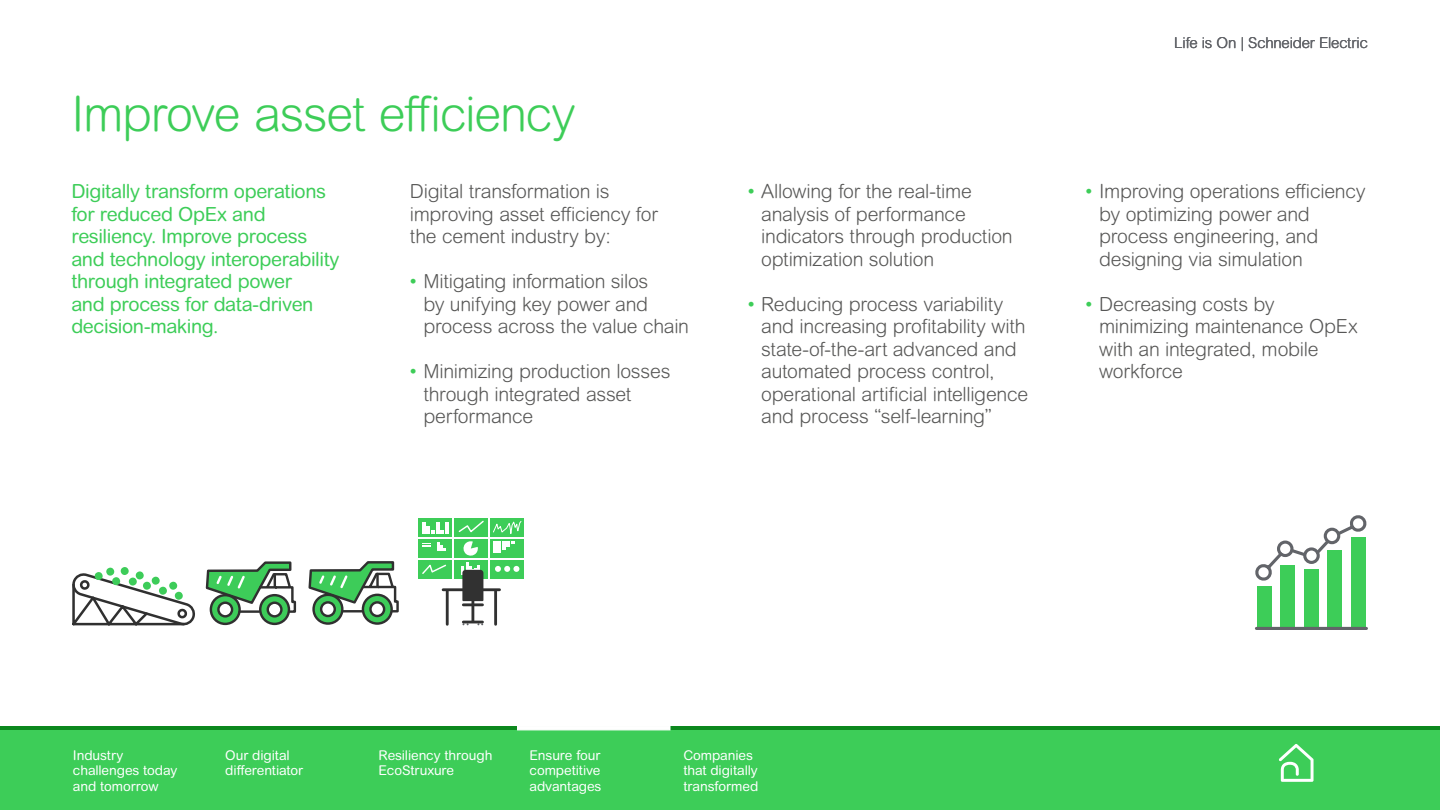
<style>
.page{position:relative;width:1440px;height:810px;background:#fff}
.page>*{position:absolute;margin:0;border:0;box-sizing:border-box;transform-origin:0 0}
.t1{font:300 48.75px "Arial Rounded MT Pro";letter-spacing:-.03em;color:#3dcd58}
.t2{font:300 19.5px/22.5px "Arial Rounded MT Pro";letter-spacing:-.015em;color:#575756}
.t3{font:19.5px/22.5px "Arial Rounded MT Pro";letter-spacing:-.02em;color:#3dcd58}
.t4{font:300 15px "Arial Rounded MT Pro";letter-spacing:-.01em;color:#626469}
.t5{font:13.5px/15.8px "Arial Rounded MT Pro";letter-spacing:-.01em;color:#fff}
.s1{font-weight:400;color:#3dcd58}
</style>
<div class="page">
<div style="left:0;top:726px;width:1440px;height:84px;background:#3dcd58"></div>
<hr style="left:0;top:726px;width:1440px;height:4px;background:#0c881e">
<svg style="left:1279px;top:744px;width:35px;height:38px"></svg>
<svg style="left:517px;top:726px;width:153px;height:4px"></svg>
<svg style="left:72px;top:567px;width:123px;height:59px"></svg>
<svg style="left:211px;top:595px;width:29px;height:29px"></svg>
<div style="left:210px;top:594px;width:31px;height:31px;border:2px solid #303030;border-radius:50%"></div>
<div style="left:217px;top:602px;width:16px;height:16px;border:2px solid #303030;border-radius:50%"></div>
<svg style="left:260px;top:595px;width:29px;height:29px"></svg>
<div style="left:259px;top:594px;width:31px;height:31px;border:2px solid #303030;border-radius:50%"></div>
<div style="left:267px;top:602px;width:16px;height:16px;border:2px solid #303030;border-radius:50%"></div>
<svg style="left:314px;top:595px;width:28px;height:29px"></svg>
<div style="left:312px;top:594px;width:32px;height:31px;border:2px solid #303030;border-radius:50%"></div>
<div style="left:320px;top:601px;width:16px;height:16px;border:2px solid #303030;border-radius:50%"></div>
<svg style="left:363px;top:595px;width:29px;height:29px"></svg>
<div style="left:362px;top:594px;width:31px;height:31px;border:2px solid #303030;border-radius:50%"></div>
<div style="left:369px;top:601px;width:16px;height:16px;border:2px solid #303030;border-radius:50%"></div>
<svg style="left:205px;top:561px;width:194px;height:53px"></svg>
<div style="left:419px;top:518px;width:33px;height:19px;background:#3dcd58"></div>
<div style="left:454px;top:518px;width:34px;height:19px;background:#3dcd58"></div>
<div style="left:490px;top:518px;width:33px;height:19px;background:#3dcd58"></div>
<div style="left:419px;top:539px;width:33px;height:19px;background:#3dcd58"></div>
<div style="left:454px;top:539px;width:34px;height:19px;background:#3dcd58"></div>
<div style="left:490px;top:539px;width:33px;height:19px;background:#3dcd58"></div>
<div style="left:419px;top:560px;width:33px;height:19px;background:#3dcd58"></div>
<div style="left:454px;top:560px;width:34px;height:19px;background:#3dcd58"></div>
<div style="left:490px;top:560px;width:33px;height:19px;background:#3dcd58"></div>
<svg style="left:422px;top:564px;width:24px;height:10px"></svg>
<svg style="left:422px;top:543px;width:8px;height:4px"></svg>
<svg style="left:422px;top:522px;width:27px;height:12px"></svg>
<svg style="left:458px;top:520px;width:26px;height:13px"></svg>
<svg style="left:437px;top:543px;width:8px;height:8px"></svg>
<svg style="left:493px;top:521px;width:29px;height:31px"></svg>
<svg style="left:495px;top:566px;width:24px;height:6px"></svg>
<svg style="left:461px;top:541px;width:24px;height:64px"></svg>
<hr style="left:463px;top:603px;width:19px;height:3px;background:#313131">
<svg style="left:463px;top:620px;width:20px;height:5px"></svg>
<hr style="left:471px;top:595px;width:3px;height:27px;background:#313131">
<hr style="left:446px;top:591px;width:3px;height:33px;background:#313131">
<hr style="left:494px;top:591px;width:3px;height:33px;background:#313131">
<hr style="left:443px;top:588px;width:57px;height:3px;background:#313131">
<svg style="left:1255px;top:515px;width:113px;height:115px"></svg>
<h1 class="t1" style="left:71px;top:85px;width:506px">Improve asset efficiency</h1>
<p class="t3" style="left:71px;top:181px;width:270px">Digitally transform operations for reduced OpEx and resiliency. Improve process and technology interoperability through integrated power<br>and process for data-driven decision-making.</p>
<p class="t2" style="left:410px;top:181px;width:250px">Digital transformation is improving asset efficiency for the cement industry by:</p>
<p class="t2" style="left:423px;top:271px;width:267px;text-indent:-13px"><span class="s1">•</span> Mitigating information silos<br>by unifying key power and process across the value chain</p>
<p class="t2" style="left:423px;top:361px;width:249px;text-indent:-13px"><span class="s1">•</span> Minimizing production losses through integrated asset performance</p>
<p class="t2" style="left:761px;top:181px;width:253px;text-indent:-13px"><span class="s1">•</span> Allowing for the real-time analysis of performance indicators through production optimization solution</p>
<p class="t2" style="left:761px;top:293px;width:269px;text-indent:-13px"><span class="s1">•</span> Reducing process variability and increasing profitability with state-of-the-art advanced and automated process control, operational artificial intelligence and process “self-learning”</p>
<p class="t4" style="left:1174px;top:34px;width:195px">Life is On | Schneider Electric</p>
<p class="t2" style="left:1099px;top:181px;width:268px;text-indent:-13px"><span class="s1">•</span> Improving operations efficiency by optimizing power and process engineering, and designing via simulation</p>
<p class="t2" style="left:1099px;top:293px;width:260px;text-indent:-13px"><span class="s1">•</span> Decreasing costs by minimizing maintenance OpEx with an integrated, mobile workforce</p>
<p class="t5" style="left:73px;top:747px;width:106px">Industry challenges today and tomorrow</p>
<p class="t5" style="left:225px;top:747px;width:79px">Our digital differentiator</p>
<p class="t5" style="left:379px;top:747px;width:115px">Resiliency through<br>EcoStruxure</p>
<p class="t5" style="left:530px;top:747px;width:73px;text-align:justify">Ensure four competitive advantages</p>
<p class="t5" style="left:683px;top:747px;width:76px">Companies that digitally transformed</p>
</div>
